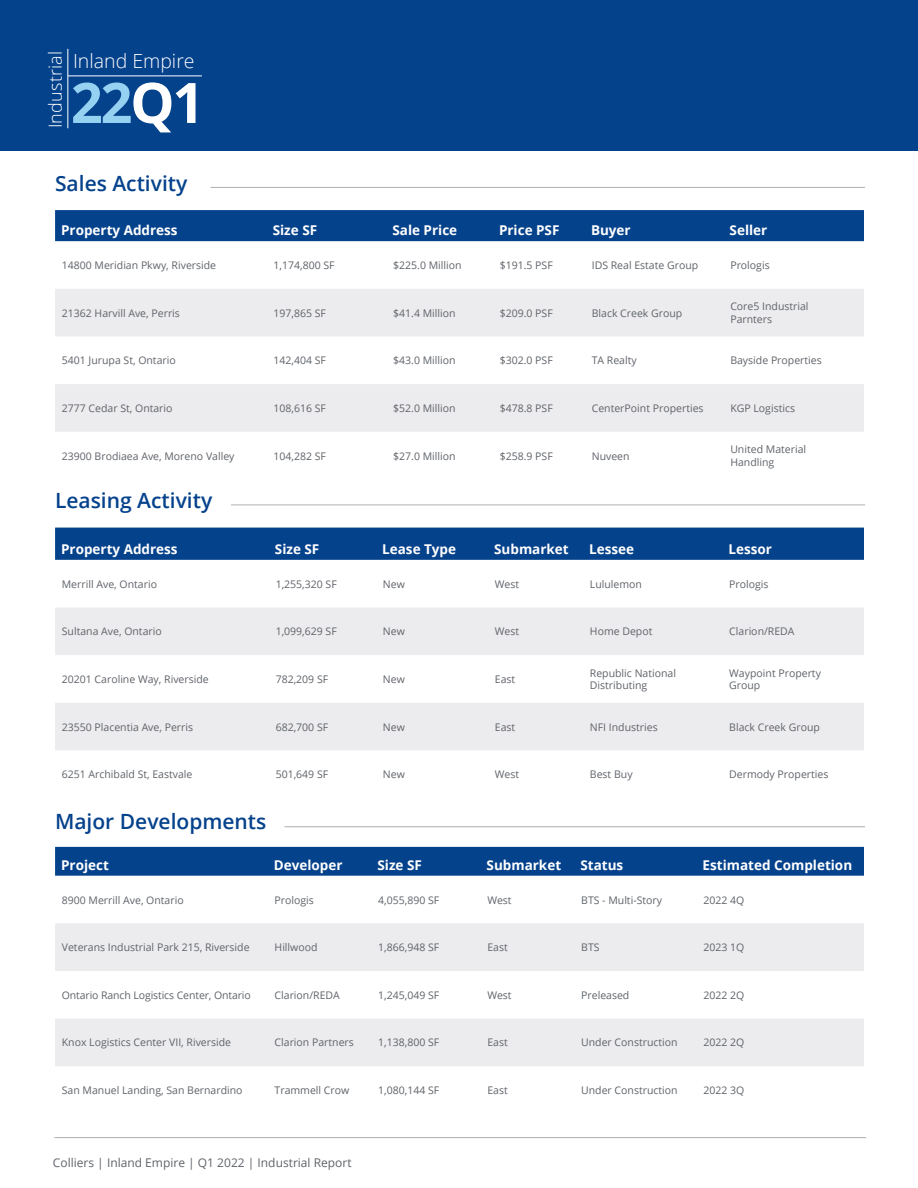
<style>
.page{position:relative;width:918px;height:1188px;background:#fff}
.page>*{position:absolute;margin:0;border:0;box-sizing:border-box;transform-origin:0 0}
.t1{font:700 55.8px "Open Sans";color:#95d2f2}
.t2{font:600 21px "Open Sans";color:#05428c}
.t3{font:300 19.5px "Open Sans";color:#fff}
.t4{font:300 18px "Open Sans";letter-spacing:.01em;color:#fff}
.t5{font:700 13.5px "Open Sans";color:#fff}
.t6{font:12px "Open Sans";color:#5f6369}
.t7{font:10.5px/12.6px "Open Sans";color:#5f6369}
.s1{color:#fff}
</style>
<div class="page">
<hr style="left:54px;top:1137px;width:812px;height:1px;background:#aeafb3">
<div style="left:0;top:0;width:918px;height:151px;background:#05428c"></div>
<hr style="left:68px;top:75px;width:134px;height:1px;background:#fff">
<hr style="left:67px;top:49px;width:1px;height:79px;background:#fff">
<div style="left:55px;top:210px;width:809px;height:31px;background:#05428c"></div>
<svg style="left:55px;top:289px;width:809px;height:143px;fill:#ececee"></svg>
<div style="left:55px;top:528px;width:809px;height:32px;background:#05428c"></div>
<svg style="left:55px;top:607px;width:809px;height:143px;fill:#ececee"></svg>
<div style="left:55px;top:847px;width:809px;height:29px;background:#05428c"></div>
<svg style="left:55px;top:923px;width:809px;height:143px;fill:#ececee"></svg>
<hr style="left:211px;top:187px;width:654px;height:1px;background:#aeafb3">
<hr style="left:231px;top:505px;width:634px;height:1px;background:#aeafb3">
<hr style="left:284px;top:826px;width:581px;height:1px;background:#aeafb3">
<h3 class="t4" style="left:43px;top:128px;width:79px;rotate:-90deg">Industrial</h3>
<h3 class="t3" style="left:73px;top:48px;width:123px">Inland Empire</h3>
<h1 class="t1" style="left:71px;top:63px;width:135px">22<span class="s1">Q1</span></h1>
<h2 class="t2" style="left:55px;top:169px;width:134px">Sales Activity</h2>
<p class="t5" style="left:61px;top:221px;width:118px">Property Address</p>
<p class="t5" style="left:273px;top:221px;width:46px">Size SF</p>
<p class="t5" style="left:392px;top:221px;width:66px">Sale Price</p>
<p class="t5" style="left:499px;top:221px;width:62px">Price PSF</p>
<p class="t5" style="left:591px;top:221px;width:41px">Buyer</p>
<p class="t5" style="left:730px;top:221px;width:39px">Seller</p>
<p class="t7" style="left:62px;top:259px;width:156px">14800 Meridian Pkwy, Riverside</p>
<p class="t7" style="left:274px;top:259px;width:63px">1,174,800 SF</p>
<p class="t7" style="left:393px;top:259px;width:70px">$225.0 Million</p>
<p class="t7" style="left:500px;top:259px;width:55px">$191.5 PSF</p>
<p class="t7" style="left:592px;top:259px;width:108px">IDS Real Estate Group</p>
<p class="t7" style="left:730px;top:259px;width:41px">Prologis</p>
<p class="t7" style="left:62px;top:306px;width:120px">21362 Harvill Ave, Perris</p>
<p class="t7" style="left:274px;top:306px;width:54px">197,865 SF</p>
<p class="t7" style="left:393px;top:306px;width:64px">$41.4 Million</p>
<p class="t7" style="left:500px;top:306px;width:55px">$209.0 PSF</p>
<p class="t7" style="left:592px;top:306px;width:92px">Black Creek Group</p>
<p class="t7" style="left:730px;top:300px;width:80px">Core5 Industrial<br>Parnters</p>
<p class="t7" style="left:62px;top:354px;width:115px">5401 Jurupa St, Ontario</p>
<p class="t7" style="left:274px;top:354px;width:54px">142,404 SF</p>
<p class="t7" style="left:393px;top:354px;width:64px">$43.0 Million</p>
<p class="t7" style="left:500px;top:354px;width:55px">$302.0 PSF</p>
<p class="t7" style="left:592px;top:354px;width:47px">TA Realty</p>
<p class="t7" style="left:730px;top:354px;width:93px">Bayside Properties</p>
<p class="t7" style="left:62px;top:402px;width:112px">2777 Cedar St, Ontario</p>
<p class="t7" style="left:274px;top:402px;width:54px">108,616 SF</p>
<p class="t7" style="left:393px;top:402px;width:64px">$52.0 Million</p>
<p class="t7" style="left:500px;top:402px;width:55px">$478.8 PSF</p>
<p class="t7" style="left:592px;top:402px;width:113px">CenterPoint Properties</p>
<p class="t7" style="left:730px;top:402px;width:66px">KGP Logistics</p>
<p class="t7" style="left:62px;top:449px;width:174px">23900 Brodiaea Ave, Moreno Valley</p>
<p class="t7" style="left:274px;top:449px;width:54px">104,282 SF</p>
<p class="t7" style="left:393px;top:449px;width:64px">$27.0 Million</p>
<p class="t7" style="left:500px;top:449px;width:55px">$258.9 PSF</p>
<p class="t7" style="left:592px;top:449px;width:39px">Nuveen</p>
<p class="t7" style="left:730px;top:443px;width:77px">United Material<br>Handling</p>
<h2 class="t2" style="left:55px;top:486px;width:159px">Leasing Activity</h2>
<p class="t5" style="left:61px;top:539px;width:118px">Property Address</p>
<p class="t5" style="left:275px;top:539px;width:46px">Size SF</p>
<p class="t5" style="left:382px;top:539px;width:75px">Lease Type</p>
<p class="t5" style="left:494px;top:539px;width:76px">Submarket</p>
<p class="t5" style="left:589px;top:539px;width:46px">Lessee</p>
<p class="t5" style="left:729px;top:539px;width:45px">Lessor</p>
<p class="t7" style="left:62px;top:577px;width:97px">Merrill Ave, Ontario</p>
<p class="t7" style="left:276px;top:577px;width:63px">1,255,320 SF</p>
<p class="t7" style="left:383px;top:577px;width:23px">New</p>
<p class="t7" style="left:495px;top:577px;width:26px">West</p>
<p class="t7" style="left:590px;top:577px;width:54px">Lululemon</p>
<p class="t7" style="left:729px;top:577px;width:41px">Prologis</p>
<p class="t7" style="left:62px;top:625px;width:101px">Sultana Ave, Ontario</p>
<p class="t7" style="left:276px;top:625px;width:63px">1,099,629 SF</p>
<p class="t7" style="left:383px;top:625px;width:23px">New</p>
<p class="t7" style="left:495px;top:625px;width:26px">West</p>
<p class="t7" style="left:590px;top:625px;width:64px">Home Depot</p>
<p class="t7" style="left:729px;top:625px;width:67px">Clarion/REDA</p>
<p class="t7" style="left:62px;top:673px;width:148px">20201 Caroline Way, Riverside</p>
<p class="t7" style="left:276px;top:673px;width:54px">782,209 SF</p>
<p class="t7" style="left:383px;top:673px;width:23px">New</p>
<p class="t7" style="left:495px;top:673px;width:22px">East</p>
<p class="t7" style="left:590px;top:666px;width:88px">Republic National<br>Distributing</p>
<p class="t7" style="left:729px;top:666px;width:93px">Waypoint Property<br>Group</p>
<p class="t7" style="left:62px;top:720px;width:133px">23550 Placentia Ave, Perris</p>
<p class="t7" style="left:276px;top:720px;width:54px">682,700 SF</p>
<p class="t7" style="left:383px;top:720px;width:23px">New</p>
<p class="t7" style="left:495px;top:720px;width:22px">East</p>
<p class="t7" style="left:590px;top:720px;width:69px">NFI Industries</p>
<p class="t7" style="left:729px;top:720px;width:92px">Black Creek Group</p>
<p class="t7" style="left:62px;top:768px;width:132px">6251 Archibald St, Eastvale</p>
<p class="t7" style="left:276px;top:768px;width:54px">501,649 SF</p>
<p class="t7" style="left:383px;top:768px;width:23px">New</p>
<p class="t7" style="left:495px;top:768px;width:26px">West</p>
<p class="t7" style="left:590px;top:768px;width:44px">Best Buy</p>
<p class="t7" style="left:729px;top:768px;width:101px">Dermody Properties</p>
<h2 class="t2" style="left:55px;top:807px;width:213px">Major Developments</h2>
<p class="t5" style="left:61px;top:855px;width:49px">Project</p>
<p class="t5" style="left:274px;top:855px;width:70px">Developer</p>
<p class="t5" style="left:378px;top:855px;width:46px">Size SF</p>
<p class="t5" style="left:487px;top:855px;width:76px">Submarket</p>
<p class="t5" style="left:580px;top:855px;width:44px">Status</p>
<p class="t5" style="left:703px;top:855px;width:151px">Estimated Completion</p>
<p class="t7" style="left:62px;top:893px;width:123px">8900 Merrill Ave, Ontario</p>
<p class="t7" style="left:275px;top:893px;width:41px">Prologis</p>
<p class="t7" style="left:378px;top:893px;width:63px">4,055,890 SF</p>
<p class="t7" style="left:487px;top:893px;width:26px">West</p>
<p class="t7" style="left:581px;top:893px;width:82px">BTS - Multi-Story</p>
<p class="t7" style="left:703px;top:893px;width:42px">2022 4Q</p>
<p class="t7" style="left:62px;top:941px;width:189px">Veterans Industrial Park 215, Riverside</p>
<p class="t7" style="left:275px;top:941px;width:45px">Hillwood</p>
<p class="t7" style="left:378px;top:941px;width:63px">1,866,948 SF</p>
<p class="t7" style="left:487px;top:941px;width:22px">East</p>
<p class="t7" style="left:581px;top:941px;width:20px">BTS</p>
<p class="t7" style="left:703px;top:941px;width:42px">2023 1Q</p>
<p class="t7" style="left:62px;top:988px;width:191px">Ontario Ranch Logistics Center, Ontario</p>
<p class="t7" style="left:275px;top:988px;width:67px">Clarion/REDA</p>
<p class="t7" style="left:378px;top:988px;width:63px">1,245,049 SF</p>
<p class="t7" style="left:487px;top:988px;width:26px">West</p>
<p class="t7" style="left:581px;top:988px;width:50px">Preleased</p>
<p class="t7" style="left:703px;top:988px;width:42px">2022 2Q</p>
<p class="t7" style="left:62px;top:1036px;width:171px">Knox Logistics Center VII, Riverside</p>
<p class="t7" style="left:275px;top:1036px;width:81px">Clarion Partners</p>
<p class="t7" style="left:378px;top:1036px;width:63px">1,138,800 SF</p>
<p class="t7" style="left:487px;top:1036px;width:22px">East</p>
<p class="t7" style="left:581px;top:1036px;width:98px">Under Construction</p>
<p class="t7" style="left:703px;top:1036px;width:42px">2022 2Q</p>
<p class="t7" style="left:62px;top:1084px;width:182px">San Manuel Landing, San Bernardino</p>
<p class="t7" style="left:275px;top:1084px;width:76px">Trammell Crow</p>
<p class="t7" style="left:378px;top:1084px;width:63px">1,080,144 SF</p>
<p class="t7" style="left:487px;top:1084px;width:22px">East</p>
<p class="t7" style="left:581px;top:1084px;width:98px">Under Construction</p>
<p class="t7" style="left:703px;top:1084px;width:42px">2022 3Q</p>
<p class="t6" style="left:53px;top:1154px;width:300px">Colliers | Inland Empire | Q1 2022 | Industrial Report</p>
</div>
